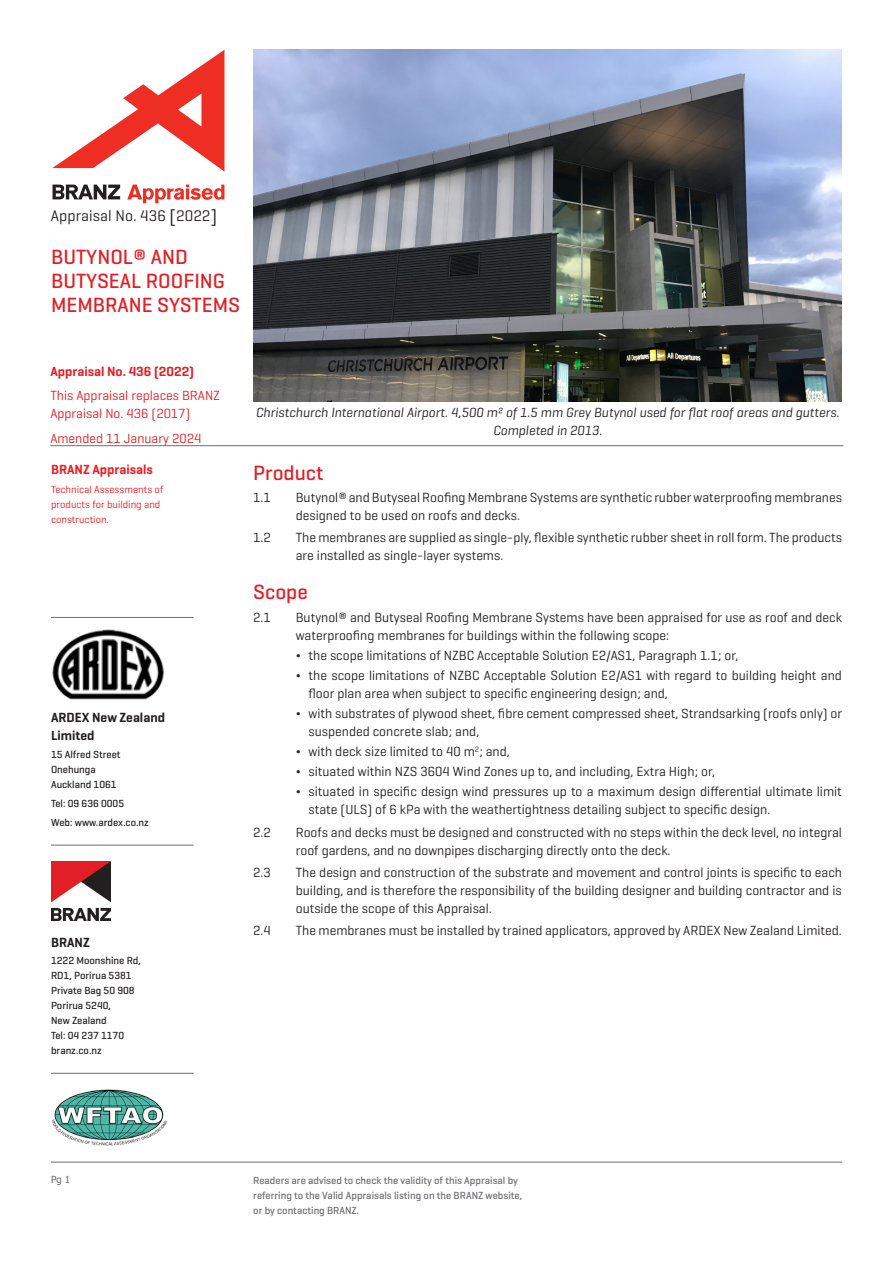
<style>
.page{position:relative;width:893px;height:1263px;background:#fff}
.page>*{position:absolute;margin:0;border:0;box-sizing:border-box;transform-origin:0 0}
.H3_Geo_P{font:500 21px/24px "Geogrotesque";color:#e21f26}
.t1{font:15.6px "Geogrotesque";letter-spacing:.005em;color:#231f20}
.t2{font:13.5px/18px "Geogrotesque";color:#231f20}
.Body{font:italic 13.5px/18px "Geogrotesque";color:#231f20;text-align:center}
.H4_Geo_P{font:13.5px/18px "Geogrotesque";color:#e21f26}
.H5_Geo_P{font:600 13.5px/18px "Geogrotesque";color:#231f20}
.H4_Geo_P-2{font:600 13.5px "Geogrotesque";color:#e21f26}
.Body-2{font:600 13.5px "Geogrotesque";color:#ee1d23}
.Small_Body_Geo_P{font:500 10.5px/15px "Geogrotesque";color:#231f20}
.Small_Body_Geo_P-2{font:500 10.5px/15px "Geogrotesque";color:#6c6d70}
.Body-3{font:10.5px/15px "Geogrotesque";color:#ee1d23}
.t3{font:9.75px "Tahoma";color:#6c6d70}
.s1{font-size:18.3px}
.s2{font-weight:500}
</style>
<div class="page">
<hr style="left:51px;top:617px;width:143px;height:1px;background:#6c6d70">
<img style="left:52px;top:629px;width:112px;height:71px">
<hr style="left:51px;top:845px;width:143px;height:1px;background:#6c6d70">
<img style="left:51px;top:861px;width:60px;height:59px">
<hr style="left:51px;top:1073px;width:143px;height:1px;background:#6c6d70">
<hr style="left:50px;top:445px;width:793px;height:1px;background:#6c6d70">
<hr style="left:51px;top:1162px;width:791px;height:1px;background:#6c6d70">
<img style="left:51px;top:1089px;width:117px;height:57px">
<svg style="left:52px;top:50px;width:172px;height:122px"></svg>
<svg style="left:127px;top:185px;width:97px;height:18px"></svg>
<svg style="left:53px;top:185px;width:67px;height:14px"></svg>
<img style="left:253px;top:50px;width:588px;height:352px">
<p class="t1" style="left:51px;top:206px;width:168px">Appraisal No. 436 <span class="s1">[</span>2022<span class="s1">]</span></p>
<p class="H3_Geo_P" style="left:51px;top:245px;width:191px">BUTYNOL® AND<br>BUTYSEAL ROOFING<br>MEMBRANE SYSTEMS</p>
<p class="H4_Geo_P-2" style="left:50px;top:363px;width:145px">Appraisal No. 436 (2022)</p>
<p class="H4_Geo_P" style="left:50px;top:386px;width:171px">This Appraisal replaces BRANZ<br>Appraisal No. 436 (2017)</p>
<p class="H4_Geo_P" style="left:50px;top:429px;width:152px">Amended 11 January 2024</p>
<p class="Body-2" style="left:51px;top:461px;width:103px">BRANZ Appraisals</p>
<p class="Body-3" style="left:51px;top:482px;width:114px">Technical Assessments of products for building and construction.</p>
<p class="H5_Geo_P" style="left:51px;top:709px;width:115px">ARDEX New Zealand<br>Limited</p>
<p class="Small_Body_Geo_P" style="left:51px;top:746px;width:71px">15 Alfred Street</p>
<p class="Small_Body_Geo_P" style="left:51px;top:761px;width:46px">Onehunga</p>
<p class="Small_Body_Geo_P" style="left:51px;top:776px;width:67px">Auckland 1061</p>
<p class="Small_Body_Geo_P" style="left:51px;top:795px;width:75px">Tel: 09 636 0005</p>
<p class="Small_Body_Geo_P" style="left:51px;top:815px;width:99px">Web: www.ardex.co.nz</p>
<p class="H5_Geo_P" style="left:51px;top:933px;width:40px">BRANZ</p>
<p class="Small_Body_Geo_P" style="left:51px;top:953px;width:91px">1222 Moonshine Rd,</p>
<p class="Small_Body_Geo_P" style="left:51px;top:968px;width:82px">RD1, Porirua 5381</p>
<p class="Small_Body_Geo_P" style="left:51px;top:983px;width:85px">Private Bag 50 908</p>
<p class="Small_Body_Geo_P" style="left:51px;top:998px;width:62px">Porirua 5240,<br>New Zealand</p>
<p class="Small_Body_Geo_P" style="left:51px;top:1028px;width:75px">Tel: 04 237 1170</p>
<p class="Small_Body_Geo_P" style="left:51px;top:1043px;width:52px">branz.co.nz</p>
<p class="Body" style="left:256px;top:403px;width:585px">Christchurch International Airport. 4,500 m² of 1.5 mm Grey Butynol used for flat roof areas and gutters.<br>Completed in 2013.</p>
<p class="H3_Geo_P" style="left:253px;top:460px;width:72px">Product</p>
<p class="t2" style="left:253px;top:488px;width:19px">1.1</p>
<p class="t2" style="left:296px;top:488px;width:548px">Butynol® and Butyseal Roofing Membrane Systems are synthetic rubber waterproofing membranes designed to be used on roofs and decks.</p>
<p class="t2" style="left:253px;top:528px;width:19px">1.2</p>
<p class="t2" style="left:296px;top:528px;width:548px">The membranes are supplied as single-ply, flexible synthetic rubber sheet in roll form. The products are installed as single-layer systems.</p>
<p class="H3_Geo_P" style="left:253px;top:580px;width:56px">Scope</p>
<p class="t2" style="left:253px;top:607px;width:19px">2.1</p>
<p class="t2" style="left:296px;top:607px;width:548px">Butynol® and Butyseal Roofing Membrane Systems have been appraised for use as roof and deck waterproofing membranes for buildings within the following scope:</p>
<p class="t2" style="left:296px;top:646px;width:444px"><span class="s2">¬</span> the scope limitations of NZBC Acceptable Solution E2/AS1, Paragraph 1.1; or,</p>
<p class="t2" style="left:309px;top:666px;width:535px;text-indent:-13px"><span class="s2">¬</span> the scope limitations of NZBC Acceptable Solution E2/AS1 with regard to building height and floor plan area when subject to specific engineering design; and,</p>
<p class="t2" style="left:309px;top:704px;width:535px;text-indent:-13px"><span class="s2">¬</span> with substrates of plywood sheet, fibre cement compressed sheet, Strandsarking (roofs only) or suspended concrete slab; and,</p>
<p class="t2" style="left:296px;top:742px;width:216px"><span class="s2">¬</span> with deck size limited to 40 m<sup>2</sup>; and,</p>
<p class="t2" style="left:296px;top:762px;width:421px"><span class="s2">¬</span> situated within NZS 3604 Wind Zones up to, and including, Extra High; or,</p>
<p class="t2" style="left:309px;top:782px;width:535px;text-indent:-13px"><span class="s2">¬</span> situated in specific design wind pressures up to a maximum design differential ultimate limit state (ULS) of 6 kPa with the weathertightness detailing subject to specific design.</p>
<p class="t2" style="left:253px;top:822px;width:19px">2.2</p>
<p class="t2" style="left:296px;top:822px;width:548px">Roofs and decks must be designed and constructed with no steps within the deck level, no integral roof gardens, and no downpipes discharging directly onto the deck.</p>
<p class="t2" style="left:253px;top:863px;width:19px">2.3</p>
<p class="t2" style="left:296px;top:863px;width:548px;text-align:justify">The design and construction of the substrate and movement and control joints is specific to each building, and is therefore the responsibility of the building designer and building contractor and is outside the scope of this Appraisal.</p>
<p class="t2" style="left:253px;top:921px;width:19px">2.4</p>
<p class="t2" style="left:296px;top:921px;width:548px">The membranes must be installed by trained applicators, approved by ARDEX New Zealand Limited.</p>
<p class="t3" style="left:51px;top:1173px;width:21px">Pg 1</p>
<p class="Small_Body_Geo_P-2" style="left:253px;top:1172px;width:270px">Readers are advised to check the validity of this Appraisal by referring to the Valid Appraisals listing on the BRANZ website, or by contacting BRANZ.</p>
</div>
